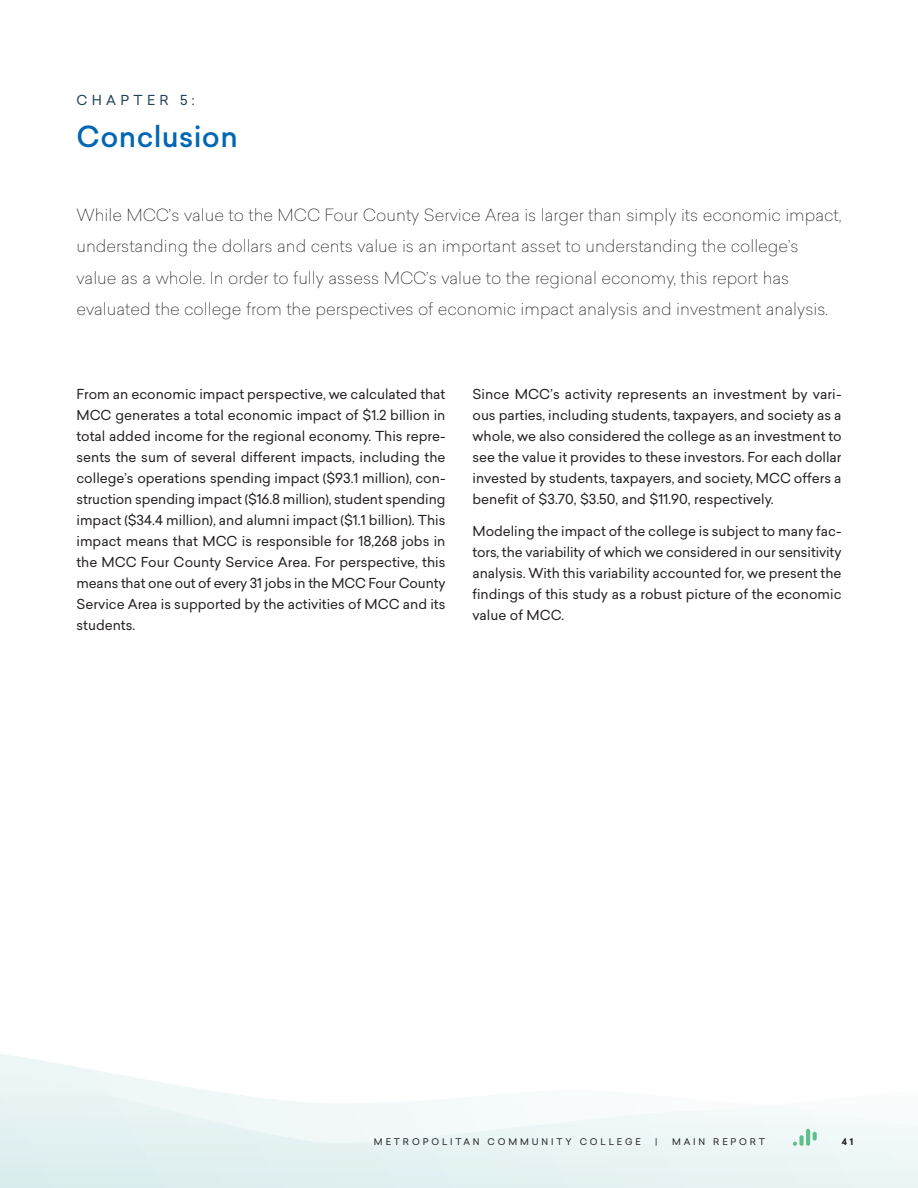
<style>
.page{position:relative;width:918px;height:1188px;background:#fff}
.page>*{position:absolute;margin:0;border:0;box-sizing:border-box;transform-origin:0 0}
.t1{font:500 28.5px "Sailec";letter-spacing:.01em;color:#0166b3}
.t2{font:100 16.5px/31.5px "Sailec";color:#231f20}
.t3{font:13.5px/21px "Sailec";color:#231f20;text-align:justify}
.t4{font:13.5px "Sailec";letter-spacing:.32em;color:#204253}
.t5{font:9px "Sailec";letter-spacing:.32em;color:#231f20}
.t6{font:700 9px "Sailec";color:#231f20}
</style>
<div class="page">
<svg style="left:0;top:1054px;width:101px;height:18px"></svg>
<svg style="left:0;top:1072px;width:918px;height:116px"></svg>
<div style="left:799px;top:1135px;width:5px;height:11px;background:#5dbf8b;border-radius:2px"></div>
<hr style="left:806px;top:1129px;width:4px;height:17px;background:#5dbf8b;border-radius:2px">
<svg style="left:793px;top:1142px;width:4px;height:4px"></svg>
<svg style="left:813px;top:1132px;width:4px;height:9px"></svg>
<p class="t4" style="left:76px;top:91px;width:120px">CHAPTER 5:</p>
<h1 class="t1" style="left:76px;top:117px;width:163px">Conclusion</h1>
<p class="t2" style="left:76px;top:198px;width:766px">While MCC’s value to the MCC Four County Service Area is larger than simply its economic impact, understanding the dollars and cents value is an important asset to understanding the college’s value as a whole. In order to fully assess MCC’s value to the regional economy, this report has evaluated the college from the perspectives of economic impact analysis and investment analysis.</p>
<p class="t3" style="left:76px;top:383px;width:371px">From an economic impact perspective, we calculated that MCC generates a total economic impact of $1.2 billion in total added income for the regional economy. This repre&shy;sents the sum of several different impacts, including the college’s operations spending impact ($93.1 million), con&shy;struction spending impact ($16.8 million), student spending impact ($34.4 million), and alumni impact ($1.1 billion). This impact means that MCC is responsible for 18,268 jobs in the MCC Four County Service Area. For perspective, this means that one out of every 31 jobs in the MCC Four County Service Area is supported by the activities of MCC and its students.</p>
<p class="t3" style="left:472px;top:383px;width:371px">Since MCC’s activity represents an investment by vari&shy;ous parties, including students, taxpayers, and society as a whole, we also considered the college as an investment to see the value it provides to these investors. For each dollar invested by students, taxpayers, and society, MCC offers a benefit of $3.70, $3.50, and $11.90, respectively.</p>
<p class="t3" style="left:472px;top:520px;width:371px">Modeling the impact of the college is subject to many fac&shy;tors, the variability of which we considered in our sensitivity analysis. With this variability accounted for, we present the findings of this study as a robust picture of the economic value of MCC.</p>
<p class="t5" style="left:374px;top:1135px;width:268px">METROPOLITAN COMMUNITY COLLEGE</p>
<p class="t5" style="left:655px;top:1135px;width:4px">|</p>
<p class="t5" style="left:672px;top:1135px;width:94px">MAIN REPORT</p>
<p class="t6" style="left:842px;top:1135px;width:13px">4 1</p>
</div>
